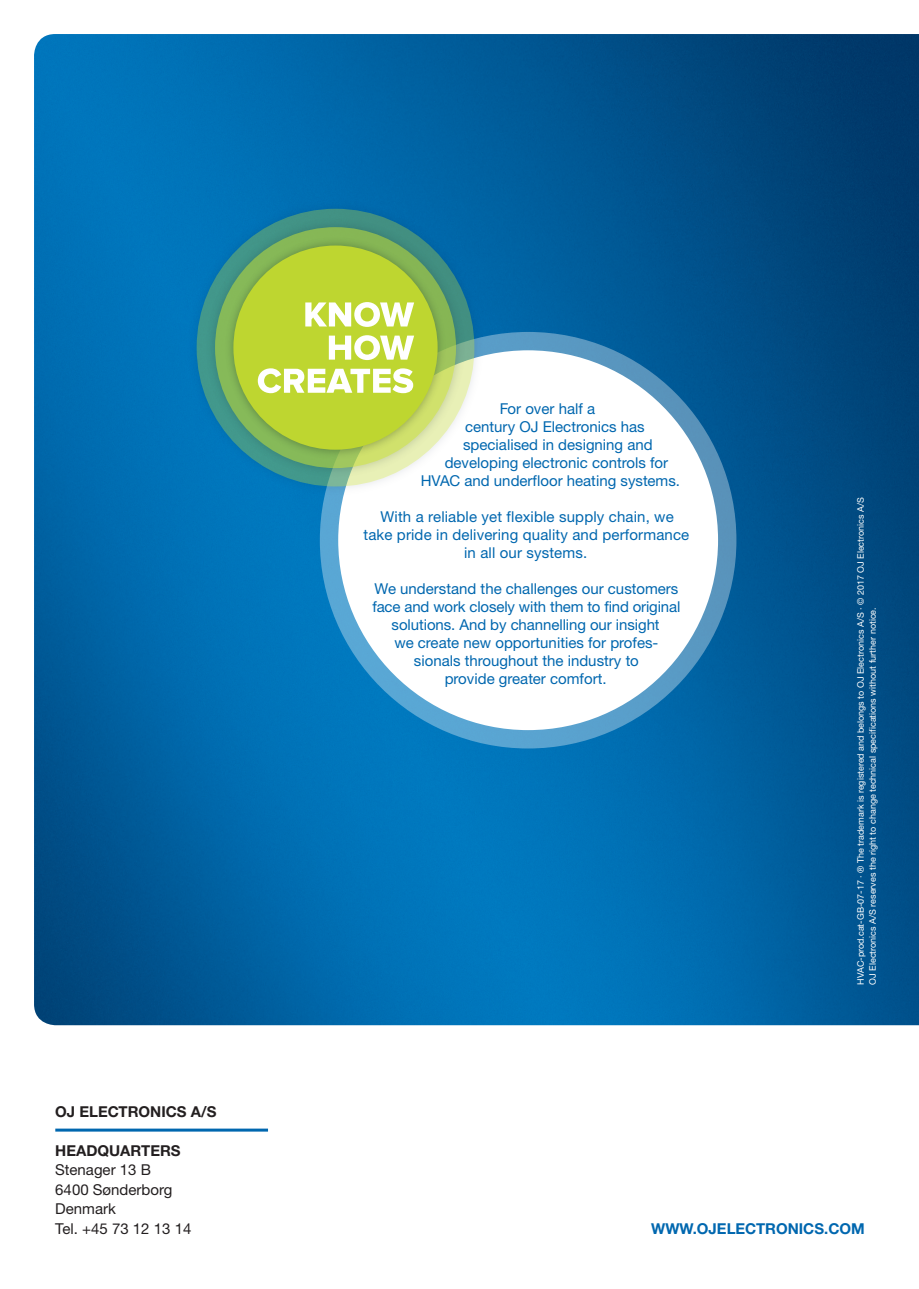
<style>
.page{position:relative;width:919px;height:1289px;background:#fff}
.page>*{position:absolute;margin:0;border:0;box-sizing:border-box;transform-origin:0 0}
.t1{font:15px/18px "Helvetica Neue LTW1 G";color:#0067af;text-align:center}
.t2{font:15px/19.5px "Helvetica Neue LTW1 G";color:#231f20}
.t3{font:700 15px "Helvetica Neue LTW1 G";color:#231f20}
.t4{font:700 15px "Helvetica Neue LTW1 G";color:#0067af}
.t5{font:9px/12px "Helvetica Neue LTW1 G";color:#fff}
</style>
<div class="page">
<img style="left:34px;top:34px;width:884px;height:991px">
<div style="left:320px;top:332px;width:416px;height:416px;background:linear-gradient(to right,#5aabda,#5a94bd);border-radius:50%"></div>
<div style="left:338px;top:350px;width:380px;height:380px;background:#fff;border-radius:50%"></div>
<img style="left:184px;top:196px;width:303px;height:303px">
<img style="left:203px;top:215px;width:265px;height:265px">
<svg style="left:215px;top:227px;width:241px;height:241px"></svg>
<img style="left:221px;top:233px;width:229px;height:229px">
<div style="left:233px;top:245px;width:204px;height:204px;background:#bed630;border-radius:50%"></div>
<svg style="left:305px;top:302px;width:109px;height:25px"></svg>
<svg style="left:329px;top:335px;width:85px;height:25px"></svg>
<svg style="left:258px;top:368px;width:155px;height:25px"></svg>
<hr style="left:55px;top:1128px;width:213px;height:3px;background:#0067af">
<p class="t3" style="left:55px;top:1101px;width:163px">OJ ELECTRONICS A/S</p>
<p class="t3" style="left:55px;top:1140px;width:127px">HEADQUARTERS</p>
<p class="t2" style="left:55px;top:1159px;width:137px">Stenager 13 B<br>6400 Sønderborg<br>Denmark<br>Tel. +45 73 12 13 14</p>
<p class="t1" style="left:499px;top:399px;width:97px">For over half a</p>
<p class="t1" style="left:465px;top:417px;width:181px">century OJ Electronics has</p>
<p class="t1" style="left:463px;top:435px;width:191px">specialised in designing and</p>
<p class="t1" style="left:444px;top:453px;width:225px">developing electronic controls for</p>
<p class="t1" style="left:420px;top:471px;width:261px">HVAC and underfloor heating systems.</p>
<p class="t1" style="left:363px;top:507px;width:327px">With a reliable yet flexible supply chain, we take pride in delivering quality and performance in all our systems.</p>
<p class="t1" style="left:372px;top:579px;width:309px">We understand the challenges our customers face and work closely with them to find original solutions. And by channelling our insight<br>we create new opportunities for profes&shy;sionals throughout the industry to<br>provide greater comfort.</p>
<p class="t5" style="left:854px;top:984px;width:489px;rotate:-90deg">HVAC-prod.cat-GB-07-17 · ® The trademark is registered and belongs to OJ Electronics A/S · © 2017 OJ Electronics A/S<br>OJ Electronics A/S reserves the right to change technical specifications without further notice.</p>
<p class="t4" style="left:651px;top:1218px;width:215px">WWW.OJELECTRONICS.COM</p>
</div>
